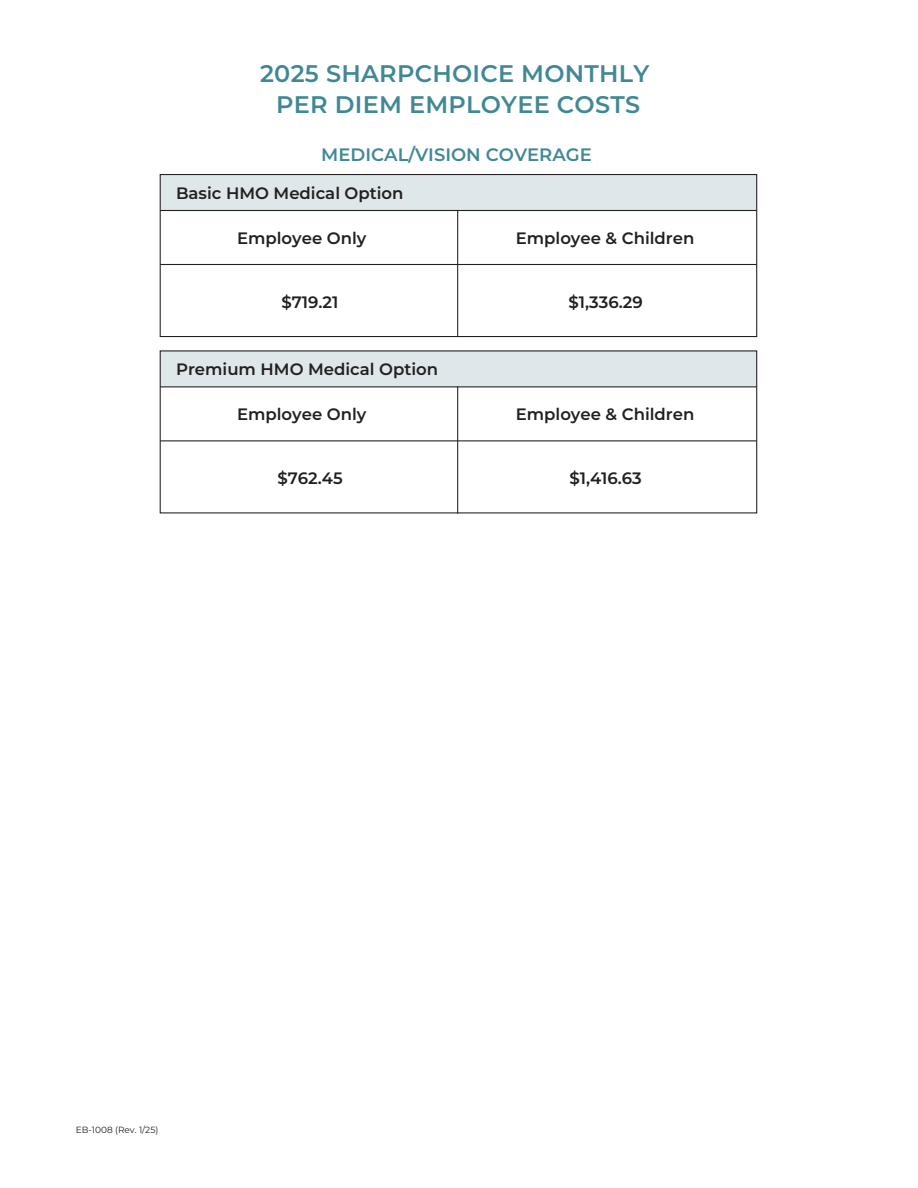
<style>
.page{position:relative;width:918px;height:1188px;background:#fff}
.page>*{position:absolute;margin:0;border:0;box-sizing:border-box;transform-origin:0 0}
.t1{font:600 24px/31.5px "Montserrat";letter-spacing:.01em;color:#408994;text-align:center}
.t2{font:600 18px "Montserrat";color:#408994}
.t3{font:600 16.5px "Montserrat";color:#231f20}
.t4{font:9px "Montserrat";color:#231f20}
</style>
<div class="page">
<div style="left:160px;top:175px;width:597px;height:35px;background:#dee7ea"></div>
<div style="left:160px;top:174px;width:597px;height:163px;border:1px solid #231f20"></div>
<hr style="left:160px;top:264px;width:597px;height:1px;background:#231f20">
<hr style="left:160px;top:210px;width:597px;height:1px;background:#231f20">
<hr style="left:457px;top:210px;width:1px;height:127px;background:#231f20">
<div style="left:160px;top:351px;width:597px;height:36px;background:#dee7ea"></div>
<hr style="left:160px;top:440px;width:597px;height:1px;background:#231f20">
<hr style="left:160px;top:386px;width:597px;height:1px;background:#231f20">
<hr style="left:457px;top:387px;width:1px;height:126px;background:#231f20">
<h1 class="t1" style="left:260px;top:56px;width:391px">2025 SHARPCHOICE MONTHLY<br>PER DIEM EMPLOYEE COSTS</h1>
<p class="t2" style="left:321px;top:142px;width:272px">MEDICAL/VISION COVERAGE</p>
<p class="t3" style="left:176px;top:181px;width:229px">Basic HMO Medical Option</p>
<p class="t3" style="left:237px;top:226px;width:131px">Employee Only</p>
<p class="t3" style="left:516px;top:226px;width:180px">Employee &amp; Children</p>
<p class="t3" style="left:282px;top:290px;width:58px">$719.21</p>
<p class="t3" style="left:569px;top:290px;width:76px">$1,336.29</p>
<p class="t3" style="left:176px;top:358px;width:264px">Premium HMO Medical Option</p>
<p class="t3" style="left:237px;top:403px;width:131px">Employee Only</p>
<p class="t3" style="left:516px;top:403px;width:180px">Employee &amp; Children</p>
<p class="t3" style="left:277px;top:467px;width:67px">$762.45</p>
<p class="t3" style="left:569px;top:467px;width:74px">$1,416.63</p>
<p class="t4" style="left:76px;top:1124px;width:84px">EB-1008 (Rev. 1/25)</p>
</div>
